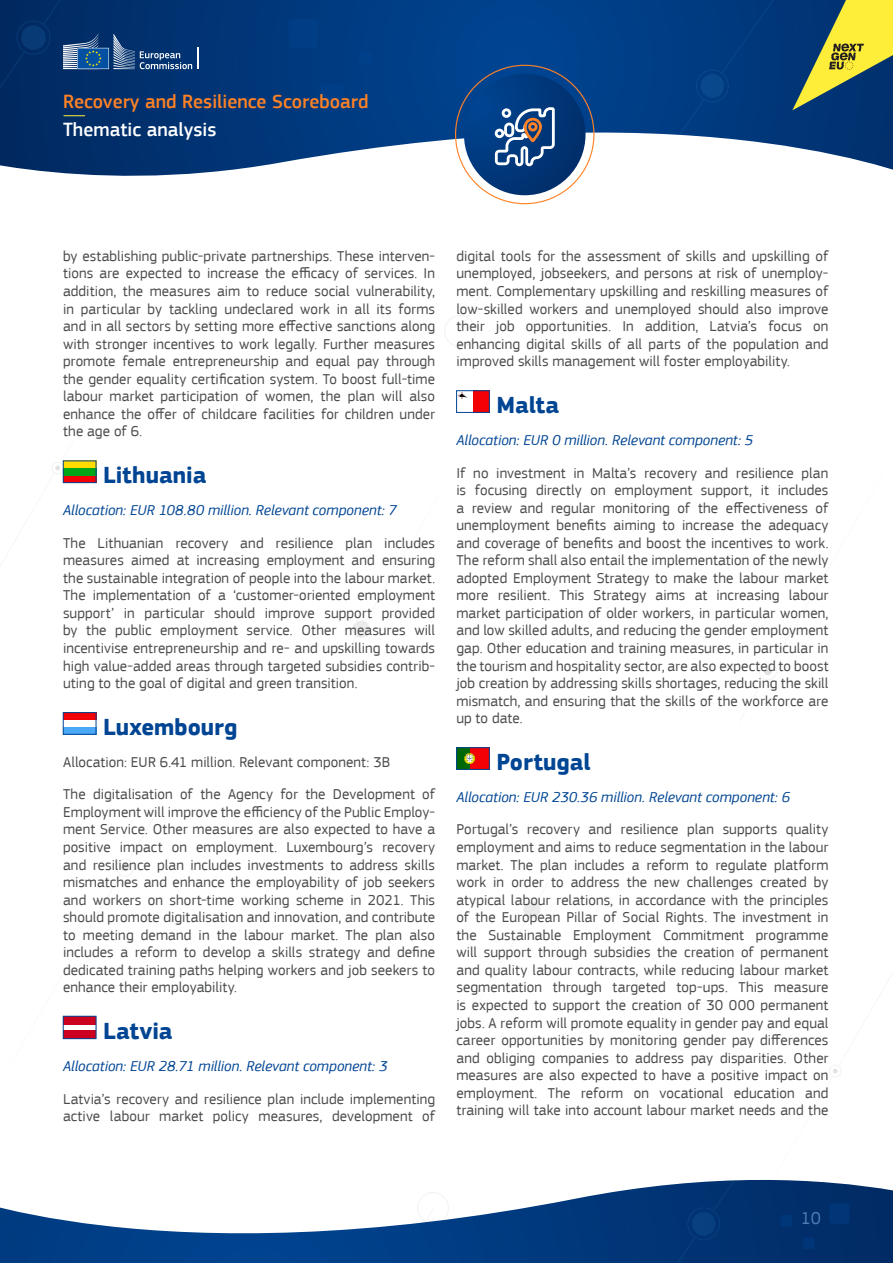
<style>
.page{position:relative;width:893px;height:1263px;background:#fff}
.page>*{position:absolute;margin:0;border:0;box-sizing:border-box;transform-origin:0 0}
.body_text{font:700 24px "EC Square Sans Pro";color:#004593}
.t1{font:500 19.8px "EC Square Sans Pro";color:#ff8225}
.t2{font:500 19.8px "EC Square Sans Pro";color:#fff}
.t3{font:18px "EC Square Sans Pro";color:#4d7db4}
.body_text-2{font:15px/17.5px "EC Square Sans Pro";letter-spacing:.005em;color:#4b4c4d;text-align:justify}
.body_text-3{font:italic 15px "EC Square Sans Pro";color:#004593}
</style>
<div class="page">
<div style="left:63px;top:461px;width:33px;height:22px;background:#ffdb00"></div>
<div style="left:63px;top:475px;width:33px;height:8px;background:#f20005"></div>
<div style="left:63px;top:468px;width:33px;height:7px;background:#00a617"></div>
<div style="left:63px;top:461px;width:33px;height:22px;border:1px solid #004593"></div>
<div style="left:63px;top:727px;width:33px;height:7px;background:#4aa8f5"></div>
<div style="left:63px;top:712px;width:33px;height:8px;background:#f20005"></div>
<div style="left:63px;top:712px;width:33px;height:22px;border:1px solid #004593"></div>
<div style="left:63px;top:1030px;width:33px;height:9px;background:#cc001f"></div>
<div style="left:63px;top:1016px;width:33px;height:9px;background:#cc001f"></div>
<div style="left:63px;top:1016px;width:33px;height:23px;border:1px solid #004593"></div>
<div style="left:473px;top:390px;width:17px;height:23px;background:#f20005"></div>
<svg style="left:459px;top:393px;width:6px;height:6px"></svg>
<div style="left:456px;top:390px;width:34px;height:23px;border:1px solid #004593"></div>
<div style="left:470px;top:747px;width:20px;height:23px;background:#f20005"></div>
<div style="left:456px;top:747px;width:14px;height:23px;background:#006905"></div>
<svg style="left:464px;top:753px;width:11px;height:11px"></svg>
<div style="left:456px;top:747px;width:34px;height:23px;border:1px solid #004593"></div>
<svg style="left:0;top:0;width:893px;height:199px"></svg>
<svg style="left:654px;top:99px;width:51px;height:73px"></svg>
<div style="left:701px;top:74px;width:23px;height:24px;background:#09488b;border-radius:50%"></div>
<div style="left:696px;top:70px;width:33px;height:32px;border:1px solid #175d9e;border-radius:50%"></div>
<svg style="left:721px;top:0;width:172px;height:110px;background:#436565"></svg>
<svg style="left:43px;top:0;width:31px;height:25px"></svg>
<div style="left:0;top:51px;width:26px;height:76px;background:#012960"></div>
<div style="left:21px;top:25px;width:25px;height:25px;background:#083a76;border-radius:50%"></div>
<div style="left:17px;top:21px;width:33px;height:34px;border:1px solid #175d9e;border-radius:50%"></div>
<div style="left:464px;top:74px;width:121px;height:121px;background:linear-gradient(to right,#00418b,#012f6b);border-radius:50%"></div>
<div style="left:289px;top:19px;width:29px;height:29px;background:#003d85;border-radius:5px"></div>
<div style="left:320px;top:84px;width:24px;height:23px;background:#003e87;border-radius:4px"></div>
<div style="left:358px;top:52px;width:13px;height:13px;background:#003f89;border-radius:2px"></div>
<hr style="left:197px;top:48px;width:2px;height:21px;background:#fff">
<svg style="left:63px;top:34px;width:129px;height:35px;background:#2e588b"></svg>
<svg style="left:64px;top:115px;width:21px;height:1px"></svg>
<svg style="left:493px;top:106px;width:63px;height:62px"></svg>
<svg style="left:0;top:1179px;width:893px;height:84px"></svg>
<svg style="left:712px;top:1179px;width:31px;height:33px"></svg>
<svg style="left:646px;top:1236px;width:50px;height:27px"></svg>
<div style="left:692px;top:1212px;width:23px;height:23px;background:#08407f;border-radius:50%"></div>
<div style="left:687px;top:1207px;width:33px;height:33px;border:1px solid #175d9e;border-radius:50%"></div>
<div style="left:829px;top:1203px;width:21px;height:21px;background:#003577;border-radius:3px"></div>
<div style="left:803px;top:1237px;width:11px;height:12px;background:#003679;border-radius:2px"></div>
<div style="left:781px;top:1215px;width:11px;height:11px;background:#003779;border-radius:2px"></div>
<h2 class="t1" style="left:63px;top:90px;width:307px">Recovery and Resilience Scoreboard</h2>
<h2 class="t2" style="left:63px;top:118px;width:155px">Thematic analysis</h2>
<p class="body_text-2" style="left:63px;top:247px;width:374px">by establishing public-private partnerships. These interven&shy;tions are expected to increase the efficacy of services. In addition, the measures aim to reduce social vulnerability, in particular by tackling undeclared work in all its forms and in all sectors by setting more effective sanctions along with stronger incentives to work legally. Further measures promote female entrepreneurship and equal pay through the gender equality certification system. To boost full-time labour market participation of women, the plan will also enhance the offer of childcare facilities for children under the age of 6.</p>
<p class="body_text" style="left:103px;top:460px;width:105px">Lithuania</p>
<p class="body_text-3" style="left:63px;top:502px;width:335px">Allocation: EUR 108.80 million. Relevant component: 7</p>
<p class="body_text-2" style="left:63px;top:534px;width:374px">The Lithuanian recovery and resilience plan includes measures aimed at increasing employment and ensuring the sustainable integration of people into the labour market.<br>The implementation of a ‘customer-oriented employment support’ in particular should improve support provided by the public employment service. Other measures will incentivise entrepreneurship and re- and upskilling towards high value-added areas through targeted subsidies contrib&shy;uting to the goal of digital and green transition.</p>
<p class="body_text" style="left:103px;top:712px;width:136px">Luxembourg</p>
<p class="body_text-2" style="left:63px;top:753px;width:329px">Allocation: EUR 6.41 million. Relevant component: 3B</p>
<p class="body_text-2" style="left:63px;top:786px;width:374px">The digitalisation of the Agency for the Development of Employment will improve the efficiency of the Public Employ&shy;ment Service. Other measures are also expected to have a positive impact on employment. Luxembourg’s recovery and resilience plan includes investments to address skills mismatches and enhance the employability of job seekers and workers on short-time working scheme in 2021. This should promote digitalisation and innovation, and contribute to meeting demand in the labour market. The plan also includes a reform to develop a skills strategy and define dedicated training paths helping workers and job seekers to enhance their employability.</p>
<p class="body_text" style="left:103px;top:1016px;width:71px">Latvia</p>
<p class="body_text-3" style="left:63px;top:1057px;width:326px">Allocation: EUR 28.71 million. Relevant component: 3</p>
<p class="body_text-2" style="left:63px;top:1090px;width:374px">Latvia’s recovery and resilience plan include implementing active labour market policy measures, development of</p>
<p class="body_text-2" style="left:456px;top:247px;width:374px">digital tools for the assessment of skills and upskilling of unemployed, jobseekers, and persons at risk of unemploy&shy;ment. Complementary upskilling and reskilling measures of low-skilled workers and unemployed should also improve their job opportunities. In addition, Latvia’s focus on enhancing digital skills of all parts of the population and improved skills management will foster employability.</p>
<p class="body_text" style="left:496px;top:390px;width:65px">Malta</p>
<p class="body_text-3" style="left:456px;top:431px;width:298px">Allocation: EUR 0 million. Relevant component: 5</p>
<p class="body_text-2" style="left:456px;top:464px;width:374px">If no investment in Malta’s recovery and resilience plan is focusing directly on employment support, it includes a review and regular monitoring of the effectiveness of unemployment benefits aiming to increase the adequacy and coverage of benefits and boost the incentives to work.<br>The reform shall also entail the implementation of the newly adopted Employment Strategy to make the labour market more resilient. This Strategy aims at increasing labour market participation of older workers, in particular women, and low skilled adults, and reducing the gender employment gap. Other education and training measures, in particular in the tourism and hospitality sector, are also expected to boost job creation by addressing skills shortages, reducing the skill mismatch, and ensuring that the skills of the workforce are up to date.</p>
<p class="body_text" style="left:496px;top:747px;width:96px">Portugal</p>
<p class="body_text-3" style="left:456px;top:788px;width:335px">Allocation: EUR 230.36 million. Relevant component: 6</p>
<p class="body_text-2" style="left:456px;top:821px;width:374px">Portugal’s recovery and resilience plan supports quality employment and aims to reduce segmentation in the labour market. The plan includes a reform to regulate platform work in order to address the new challenges created by atypical labour relations, in accordance with the principles of the European Pillar of Social Rights. The investment in the Sustainable Employment Commitment programme will support through subsidies the creation of permanent and quality labour contracts, while reducing labour market segmentation through targeted top-ups. This measure is expected to support the creation of 30 000 permanent jobs. A reform will promote equality in gender pay and equal career opportunities by monitoring gender pay differences and obliging companies to address pay disparities. Other measures are also expected to have a positive impact on employment. The reform on vocational education and training will take into account labour market needs and the</p>
<p class="t3" style="left:801px;top:1207px;width:22px">10</p>
</div>
